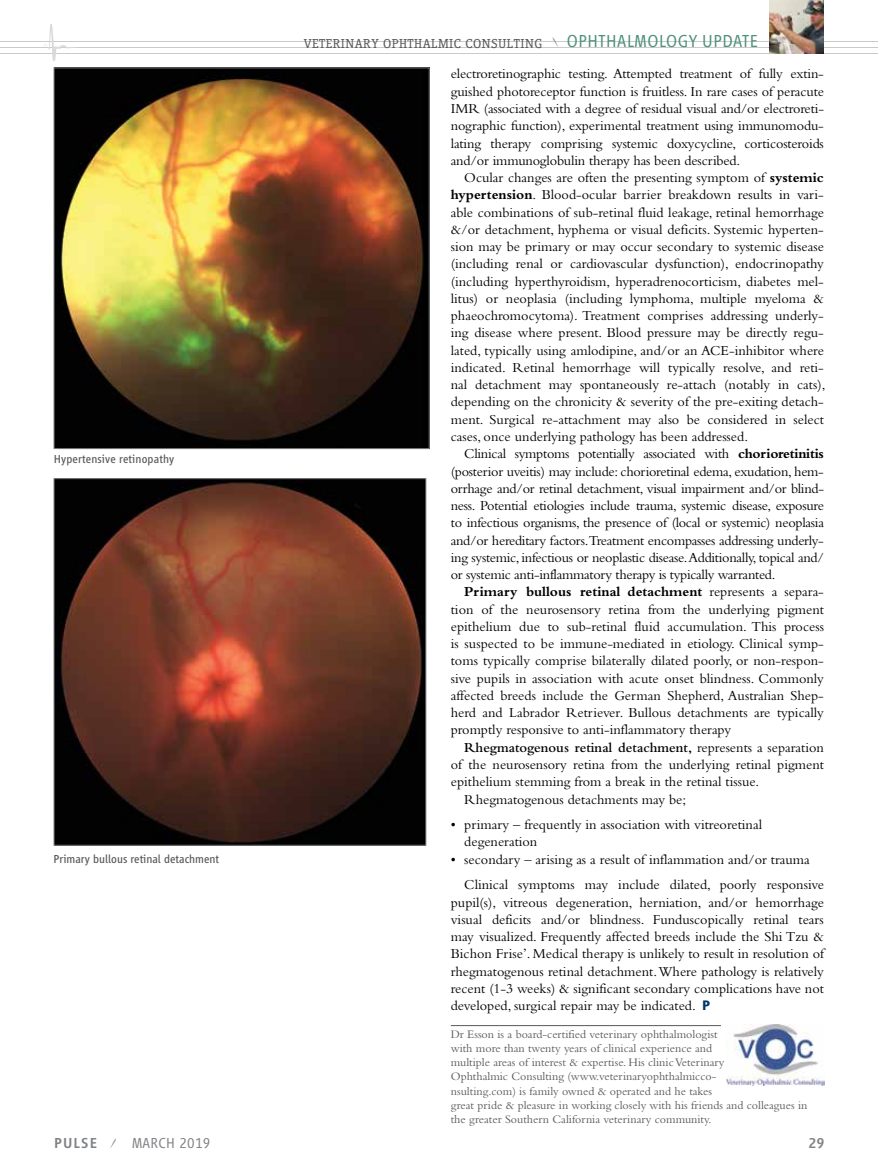
<style>
.page{position:relative;width:878px;height:1175px;background:#fff}
.page>*{position:absolute;margin:0;border:0;box-sizing:border-box;transform-origin:0 0}
.t1{font:300 18px "Vialog LT";letter-spacing:.03em;color:#4e917a}
.t2{font:300 15px "Vialog LT";letter-spacing:.02em;color:#808285}
.t3{font:500 15px "Vialog LT";letter-spacing:.08em;color:#808285}
.t4{font:14.25px/17.2px "Bembo";color:#000;text-align:justify}
.t5{font:600 14.25px "Bembo";color:#000}
.t6{font:300 13.5px "Siseriff LT Std";letter-spacing:.03em;color:#58595b}
.t7{font:12px/14.2px "Bembo";color:#58595b}
.t8{font:12px "Vialog LT";color:#58595b}
.s1{font-weight:700}
.s2{font-weight:400}
.s3{font-family:"Vialog LT";font-weight:700;color:#003767}
</style>
<div class="page">
<hr style="left:0;top:47px;width:878px;height:1px;background:#939594">
<hr style="left:0;top:42px;width:878px;height:1px;background:#939594">
<hr style="left:0;top:53px;width:878px;height:1px;background:#939594">
<svg style="left:43px;top:24px;width:35px;height:37px"></svg>
<svg style="left:110px;top:1138px;width:6px;height:10px"></svg>
<svg style="left:552px;top:37px;width:6px;height:10px"></svg>
<img style="left:770px;top:0;width:54px;height:54px">
<img style="left:56px;top:480px;width:368px;height:363px">
<div style="left:54px;top:478px;width:372px;height:367px;border:1px solid #808285"></div>
<hr style="left:451px;top:1025px;width:270px;height:1px;background:#58595b">
<img style="left:56px;top:70px;width:371px;height:377px">
<img style="left:726px;top:1024px;width:98px;height:61px">
<p class="t8" style="left:54px;top:452px;width:122px">Hypertensive retinopathy</p>
<p class="t8" style="left:54px;top:852px;width:167px">Primary bullous retinal detachment</p>
<p class="t6" style="left:303px;top:35px;width:240px">VETERINARY OPHTHALMIC CONSULTING</p>
<p class="t1" style="left:567px;top:31px;width:192px">OPHTHALMOLOGY UPDATE</p>
<p class="t4" style="left:451px;top:65px;width:374px">electroretinographic testing. Attempted treatment of fully extin&shy;guished photoreceptor function is fruitless. In rare cases of peracute IMR (associated with a degree of residual visual and/or electroreti&shy;nographic function), experimental treatment using immunomodu&shy;lating therapy comprising systemic doxycycline, corticosteroids and/or immunoglobulin therapy has been described.</p>
<p class="t4" style="left:451px;top:169px;width:376px;text-indent:13px">Ocular changes are often the presenting symptom of <span class="s1">systemic hypertension</span>. Blood-ocular barrier breakdown results in vari&shy;able combinations of sub-retinal fluid leakage, retinal hemorrhage &amp;/or detachment, hyphema or visual deficits. Systemic hyperten&shy;sion may be primary or may occur secondary to systemic disease (including renal or cardiovascular dysfunction), endocrinopathy (including hyperthyroidism, hyperadrenocorticism, diabetes mel&shy;litus) or neoplasia (including lymphoma, multiple myeloma &amp; phaeochromocytoma). Treatment comprises addressing underly&shy;ing disease where present. Blood pressure may be directly regu&shy;lated, typically using amlodipine, and/or an ACE-inhibitor where indicated. Retinal hemorrhage will typically resolve, and reti&shy;nal detachment may spontaneously re-attach (notably in cats), depending on the chronicity &amp; severity of the pre-exiting detach&shy;ment. Surgical re-attachment may also be considered in select cases, once underlying pathology has been addressed.</p>
<p class="t4" style="left:451px;top:445px;width:374px;text-indent:13px">Clinical symptoms potentially associated with <span class="s1">chorioretinitis </span>(posterior uveitis) may include: chorioretinal edema, exudation, hem&shy;orrhage and/or retinal detachment, visual impairment and/or blind&shy;ness. Potential etiologies include trauma, systemic disease, exposure to infectious organisms, the presence of (local or systemic) neoplasia and/or hereditary factors.Treatment encompasses addressing underly&shy;ing systemic, infectious or neoplastic disease. Additionally, topical and/ or systemic anti-inflammatory therapy is typically warranted.</p>
<p class="t4" style="left:451px;top:583px;width:374px;text-indent:13px"><span class="s1">Primary bullous retinal detachment</span> represents a separa&shy;tion of the neurosensory retina from the underlying pigment epithelium due to sub-retinal fluid accumulation. This process is suspected to be immune-mediated in etiology. Clinical symp&shy;toms typically comprise bilaterally dilated poorly, or non-respon&shy;sive pupils in association with acute onset blindness. Commonly affected breeds include the German Shepherd, Australian Shep&shy;herd and Labrador Retriever. Bullous detachments are typically promptly responsive to anti-inflammatory therapy</p>
<p class="t5" style="left:464px;top:739px;width:361px">Rhegmatogenous retinal detachment, <span class="s2">represents a separation</span></p>
<p class="t4" style="left:451px;top:755px;width:374px">of the neurosensory retina from the underlying retinal pigment</p>
<p class="t4" style="left:451px;top:773px;width:310px">epithelium stemming from a break in the retinal tissue.</p>
<p class="t4" style="left:464px;top:790px;width:223px">Rhegmatogenous detachments may be;</p>
<p class="t4" style="left:464px;top:815px;width:299px;text-indent:-13px">• primary – frequently in association with vitreoretinal degeneration</p>
<p class="t4" style="left:464px;top:846px;width:361px;line-height:25.7px;text-indent:-13px">• secondary – arising as a result of inflammation and/or trauma<br>Clinical symptoms may include dilated, poorly responsive</p>
<p class="t4" style="left:451px;top:893px;width:374px">pupil(s), vitreous degeneration, herniation, and/or hemorrhage visual deficits and/or blindness. Funduscopically retinal tears may visualized. Frequently affected breeds include the Shi Tzu &amp; Bichon Frise’. Medical therapy is unlikely to result in resolution of rhegmatogenous retinal detachment. Where pathology is relatively recent (1-3 weeks) &amp; significant secondary complications have not developed, surgical repair may be indicated. <span class="s3">P</span></p>
<p class="t7" style="left:451px;top:1026px;width:358px">Dr Esson is a board-certified veterinary ophthalmologist<br>with more than twenty years of clinical experience and<br>multiple areas of interest &amp; expertise. His clinic Veterinary<br>Ophthalmic Consulting (www.veterinaryophthalmicco-<br>nsulting.com) is family owned &amp; operated and he takes<br>great pride &amp; pleasure in working closely with his friends and colleagues in the greater Southern California veterinary community.</p>
<p class="t3" style="left:54px;top:1134px;width:45px">PULSE</p>
<p class="t2" style="left:132px;top:1134px;width:80px">MARCH 2019</p>
<p class="t3" style="left:808px;top:1134px;width:18px">29</p>
</div>
